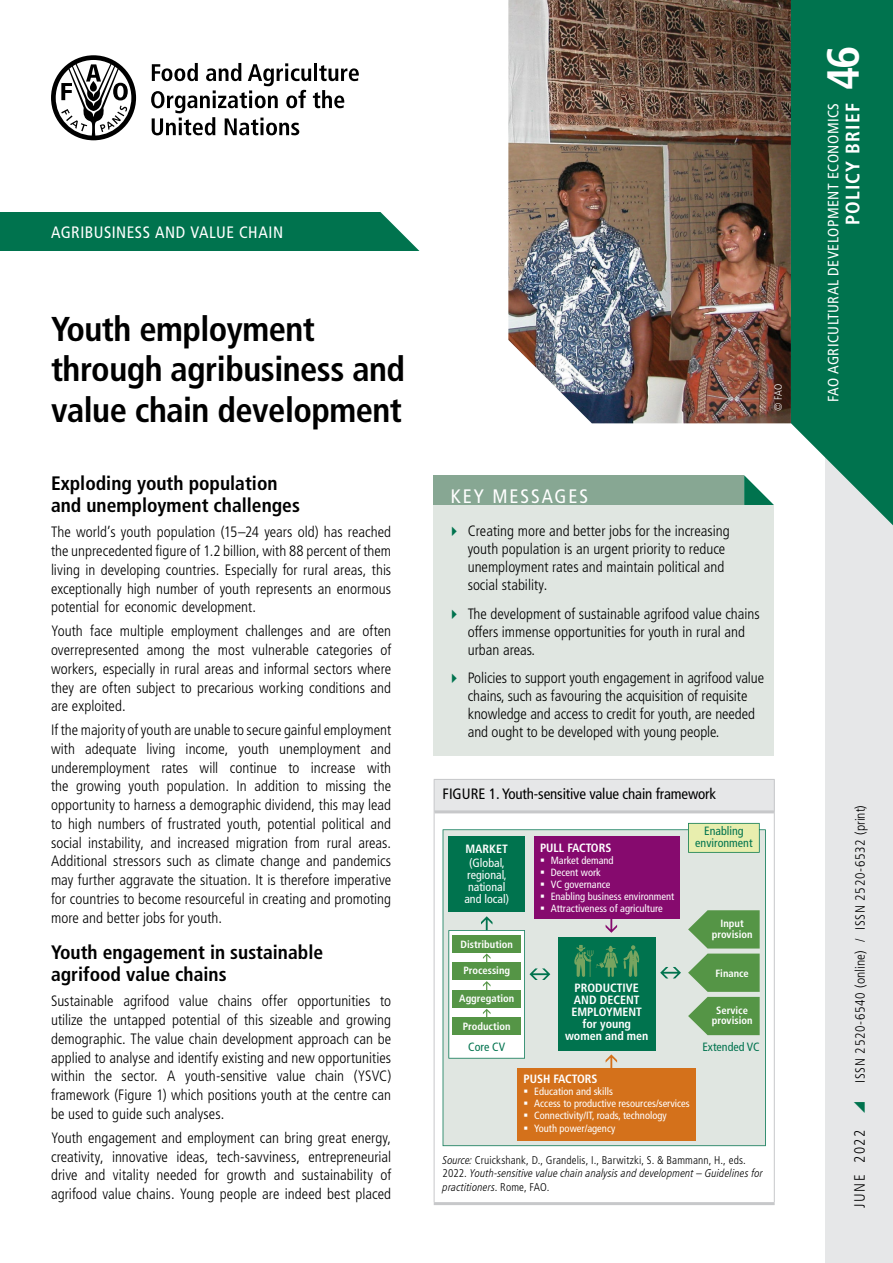
<style>
.page{position:relative;width:893px;height:1263px;background:#fff}
.page>*{position:absolute;margin:0;border:0;box-sizing:border-box;transform-origin:0 0}
.t1{font:700 condensed 45px "Frutiger LT Pro";color:#fff}
.t2{font:700 condensed 34.5px/40.5px "Frutiger LT Pro";letter-spacing:-.015em;color:#000}
.t3{font:700 condensed 19.5px/22.5px "Frutiger LT Pro";color:#000}
.t4{font:700 condensed 19.5px "Frutiger LT Pro";letter-spacing:.06em;color:#fff}
.t5{font:condensed 19.5px "Frutiger LT Pro";letter-spacing:.1em;color:#fff}
.t6{font:condensed 16.5px "Frutiger LT Pro";letter-spacing:.03em;color:#fff}
.t7{font:300 condensed 15px/18.8px "Frutiger LT Pro";color:#000;text-align:justify}
.t8{font:condensed 15px "Frutiger LT Pro";letter-spacing:-.01em;color:#000}
.t9{font:condensed 15px "Frutiger LT Pro";letter-spacing:.03em;color:#fff}
.t10{font:300 condensed 15px "Frutiger LT Pro";letter-spacing:.1em;color:#000}
.t11{font:300 condensed 13.5px "Frutiger LT Pro";letter-spacing:.05em;color:#000}
.t12{font:700 condensed 12px/12px "Frutiger LT Pro";color:#fff;text-align:center}
.t13{font:condensed 12px/12px "Frutiger LT Pro";color:#00734e;text-align:center}
.t14{font:condensed 12px/12px "Frutiger LT Pro";color:#fff;text-align:center}
.t15{font:italic 300 condensed 11.25px/13.5px "Frutiger LT Pro";letter-spacing:.01em;color:#000}
.t16{font:condensed 10.5px "Frutiger LT Pro";color:#fff}
.t17{font:700 condensed 10.5px/10.5px "Frutiger LT Pro";color:#fff;text-align:center}
.t18{font:300 condensed 10.5px "Frutiger LT Pro";color:#fff}
.s1{font-style:normal}
</style>
<div class="page">
<div style="left:825px;top:355px;width:68px;height:908px;background:#e6e7e8"></div>
<svg style="left:791px;top:0;width:102px;height:526px;background:#177f5e"></svg>
<svg style="left:51px;top:55px;width:85px;height:85px"></svg>
<svg style="left:151px;top:63px;width:208px;height:72px"></svg>
<div style="left:0;top:213px;width:476px;height:38px;background:#00734e"></div>
<svg style="left:343px;top:212px;width:133px;height:39px"></svg>
<img style="left:508px;top:0;width:283px;height:423px">
<div style="left:434px;top:475px;width:340px;height:281px;background:#e0e6e1"></div>
<div style="left:434px;top:475px;width:310px;height:30px;background:#87a793"></div>
<svg style="left:744px;top:475px;width:30px;height:30px"></svg>
<div style="left:434px;top:779px;width:340px;height:33px;background:#e6e7e8"></div>
<hr style="left:434px;top:810px;width:340px;height:3px;background:#c7c8ca">
<hr style="left:434px;top:1202px;width:341px;height:3px;background:#c7c8ca">
<hr style="left:434px;top:779px;width:341px;height:1px;background:#c7c8ca">
<hr style="left:434px;top:780px;width:1px;height:32px;background:#c7c8ca">
<hr style="left:774px;top:780px;width:1px;height:32px;background:#c7c8ca">
<hr style="left:434px;top:812px;width:1px;height:390px;background:#c7c8ca">
<hr style="left:774px;top:812px;width:1px;height:390px;background:#c7c8ca">
<svg style="left:443px;top:829px;width:323px;height:317px;background:#d8e1db"></svg>
<div style="left:448px;top:836px;width:77px;height:75px;background:#00734e"></div>
<svg style="left:688px;top:823px;width:72px;height:30px;background:#d8e5a7"></svg>
<svg style="left:688px;top:910px;width:72px;height:125px;background:#72a667"></svg>
<svg style="left:606px;top:919px;width:11px;height:14px"></svg>
<svg style="left:606px;top:1054px;width:11px;height:14px"></svg>
<svg style="left:660px;top:967px;width:21px;height:11px"></svg>
<div style="left:558px;top:936px;width:98px;height:114px;background:#00734e"></div>
<svg style="left:574px;top:945px;width:66px;height:35px"></svg>
<div style="left:517px;top:1068px;width:179px;height:72px;background:#d4711b"></div>
<div style="left:534px;top:836px;width:145px;height:83px;background:#860a6e"></div>
<svg style="left:448px;top:916px;width:102px;height:142px"></svg>
<div style="left:453px;top:1018px;width:68px;height:17px;background:#559546"></div>
<p class="t6" style="left:51px;top:223px;width:234px">AGRIBUSINESS AND VALUE CHAIN</p>
<h2 class="t2" style="left:51px;top:308px;width:356px">Youth employment through agribusiness and value chain development</h2>
<h3 class="t3" style="left:51px;top:472px;width:250px">Exploding youth population and unemployment challenges</h3>
<p class="t7" style="left:51px;top:523px;width:342px">The world’s youth population (15–24 years old) has reached the unprecedented figure of 1.2 billion, with 88 percent of them living in developing countries. Especially for rural areas, this exceptionally high number of youth represents an enormous potential for economic development.</p>
<p class="t7" style="left:51px;top:622px;width:342px">Youth face multiple employment challenges and are often overrepresented among the most vulnerable categories of workers, especially in rural areas and informal sectors where they are often subject to precarious working conditions and are exploited.</p>
<p class="t7" style="left:51px;top:721px;width:342px">If the majority of youth are unable to secure gainful employment with adequate living income, youth unemployment and underemployment rates will continue to increase with the growing youth population. In addition to missing the opportunity to harness a demographic dividend, this may lead to high numbers of frustrated youth, potential political and social instability, and increased migration from rural areas.<br>Additional stressors such as climate change and pandemics may further aggravate the situation. It is therefore imperative for countries to become resourceful in creating and promoting more and better jobs for youth.</p>
<h3 class="t3" style="left:51px;top:941px;width:274px">Youth engagement in sustainable agrifood value chains</h3>
<p class="t7" style="left:51px;top:992px;width:342px">Sustainable agrifood value chains offer opportunities to utilize the untapped potential of this sizeable and growing demographic. The value chain development approach can be applied to analyse and identify existing and new opportunities within the sector. A youth-sensitive value chain (YSVC) framework (Figure 1) which positions youth at the centre can be used to guide such analyses.</p>
<p class="t7" style="left:51px;top:1128px;width:342px">Youth engagement and employment can bring great energy, creativity, innovative ideas, tech-savviness, entrepreneurial drive and vitality needed for growth and sustainability of agrifood value chains. Young people are indeed best placed</p>
<p class="t18" style="left:772px;top:411px;width:29px;rotate:-90deg">© FAO</p>
<h3 class="t5" style="left:451px;top:484px;width:139px">KEY MESSAGES</h3>
<p class="t7" style="left:468px;top:522px;width:263px;line-height:18px;text-align:left">Creating more and better jobs for the increasing youth population is an urgent priority to reduce unemployment rates and maintain political and social stability.</p>
<p class="t7" style="left:468px;top:605px;width:294px;line-height:18px;text-align:left">The development of sustainable agrifood value chains offers immense opportunities for youth in rural and urban areas.</p>
<p class="t7" style="left:468px;top:669px;width:298px;line-height:18px;text-align:left">Policies to support youth engagement in agrifood value chains, such as favouring the acquisition of requisite knowledge and access to credit for youth, are needed and ought to be developed with young people.</p>
<p class="t8" style="left:443px;top:785px;width:275px">FIGURE 1. Youth-sensitive value chain framework</p>
<p class="t12" style="left:465px;top:843px;width:44px">MARKET</p>
<p class="t14" style="left:464px;top:856px;width:46px">(Global, regional, national and local)</p>
<p class="t12" style="left:540px;top:842px;width:73px">PULL FACTORS</p>
<p class="t16" style="left:540px;top:854px;width:75px">▪ Market demand</p>
<p class="t16" style="left:540px;top:866px;width:62px">▪ Decent work</p>
<p class="t16" style="left:540px;top:878px;width:72px">▪ VC governance</p>
<p class="t16" style="left:540px;top:890px;width:136px">▪ Enabling business environment</p>
<p class="t16" style="left:540px;top:902px;width:124px">▪ Attractiveness of agriculture</p>
<p class="t13" style="left:695px;top:825px;width:59px">Enabling environment</p>
<p class="t17" style="left:712px;top:918px;width:42px">Input provision</p>
<p class="t17" style="left:461px;top:939px;width:54px">Distribution</p>
<p class="t17" style="left:463px;top:965px;width:48px">Processing</p>
<p class="t17" style="left:459px;top:993px;width:56px">Aggregation</p>
<p class="t17" style="left:463px;top:1021px;width:49px">Production</p>
<p class="t17" style="left:715px;top:968px;width:35px">Finance</p>
<p class="t12" style="left:565px;top:982px;width:85px">PRODUCTIVE<br>AND DECENT<br>EMPLOYMENT for young women and men</p>
<p class="t12" style="left:523px;top:1073px;width:76px">PUSH FACTORS</p>
<p class="t16" style="left:523px;top:1086px;width:91px">▪ Education and skills</p>
<p class="t16" style="left:524px;top:1098px;width:168px">▪ Access to productive resources/services</p>
<p class="t16" style="left:524px;top:1110px;width:145px">▪ Connectivity/IT, roads, technology</p>
<p class="t16" style="left:524px;top:1122px;width:93px">▪ Youth power/agency</p>
<p class="t17" style="left:712px;top:1005px;width:42px">Service provision</p>
<p class="t13" style="left:468px;top:1040px;width:38px">Core CV</p>
<p class="t13" style="left:702px;top:1040px;width:59px">Extended VC</p>
<p class="t15" style="left:443px;top:1153px;width:322px">Source: <span class="s1">Cruickshank, D., Grandelis, I., Barwitzki, S. &amp; Bammann, H., eds.<br>2022.</span> Youth-sensitive value chain analysis and development – Guidelines for practitioners<span class="s1">. Rome, FAO.</span></p>
<h1 class="t1" style="left:816px;top:90px;width:47px;rotate:-90deg">46</h1>
<p class="t9" style="left:824px;top:402px;width:300px;rotate:-90deg">FAO AGRICULTURAL DEVELOPMENT ECONOMICS</p>
<h3 class="t4" style="left:841px;top:225px;width:124px;rotate:-90deg">POLICY BRIEF</h3>
<p class="t11" style="left:852px;top:1083px;width:279px;rotate:-90deg">ISSN 2520-6540 (online) / ISSN 2520-6532 (print)</p>
<p class="t10" style="left:851px;top:1208px;width:80px;rotate:-90deg">JUNE 2022</p>
</div>
